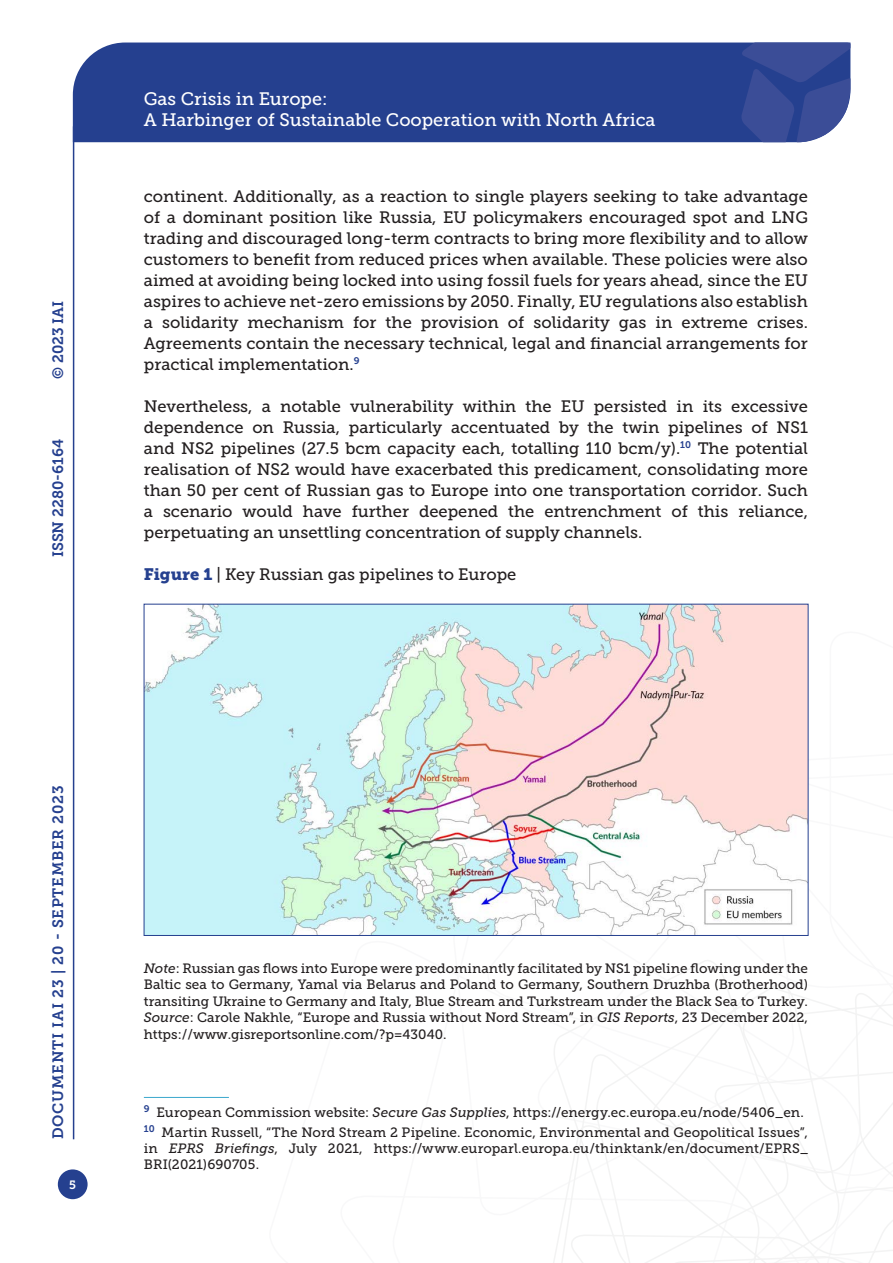
<style>
.page{position:relative;width:893px;height:1263px;background:#fff}
.page>*{position:absolute;margin:0;border:0;box-sizing:border-box;transform-origin:0 0}
.t1{font:18px/21.6px "Museo Slab 500";color:#fff}
.Testo{font:16.5px/21px "Museo Slab 500";color:#231f20;text-align:justify}
.t2{font:15px "Museo Slab 700";letter-spacing:.05em;color:#25408f}
.t3{font:15px "Museo Slab 700";color:#25408f}
.Testo-2{font:13.5px/16.5px "Museo Slab 500";color:#231f20;text-align:justify}
.Nota{font:13.5px/16.2px "Museo Slab 500";letter-spacing:.01em;color:#231f20;text-align:justify}
.t4{font:12px "Museo Slab 700";color:#fff}
.s1{font-family:"Museo Slab 900";color:#25408f}
.s2{font-style:italic}
</style>
<div class="page">
<svg style="left:553px;top:960px;width:340px;height:303px"></svg>
<div style="left:73px;top:43px;width:668px;height:99px;background:#25408f"></div>
<svg style="left:741px;top:43px;width:109px;height:99px"></svg>
<div style="left:58px;top:1169px;width:30px;height:30px;background:#25408f;border-radius:50%"></div>
<hr style="left:73px;top:126px;width:1px;height:1013px;background:#25408f">
<img style="left:146px;top:606px;width:660px;height:328px">
<hr style="left:144px;top:1097px;width:85px;height:1px;background:#39a7cc">
<p class="t2" style="left:50px;top:379px;width:80px;rotate:-90deg">© 2023 IAI</p>
<p class="t3" style="left:50px;top:557px;width:120px;rotate:-90deg">ISSN 2280-6164</p>
<p class="t1" style="left:144px;top:88px;width:513px">Gas Crisis in Europe:<br>A Harbinger of Sustainable Cooperation with North Africa</p>
<p class="Testo" style="left:144px;top:186px;width:666px">continent. Additionally, as a reaction to single players seeking to take advantage of a dominant position like Russia, EU policymakers encouraged spot and LNG trading and discouraged long-term contracts to bring more flexibility and to allow customers to benefit from reduced prices when available. These policies were also aimed at avoiding being locked into using fossil fuels for years ahead, since the EU aspires to achieve net-zero emissions by 2050. Finally, EU regulations also establish a solidarity mechanism for the provision of solidarity gas in extreme crises.<br>Agreements contain the necessary technical, legal and financial arrangements for practical implementation.<sup>9</sup></p>
<p class="Testo" style="left:144px;top:396px;width:666px">Nevertheless, a notable vulnerability within the EU persisted in its excessive dependence on Russia, particularly accentuated by the twin pipelines of NS1 and NS2 pipelines (27.5 bcm capacity each, totalling 110 bcm/y).<sup>10</sup> The potential realisation of NS2 would have exacerbated this predicament, consolidating more than 50 per cent of Russian gas to Europe into one transportation corridor. Such a scenario would have further deepened the entrenchment of this reliance, perpetuating an unsettling concentration of supply channels.</p>
<p class="Testo" style="left:144px;top:564px;width:374px"><span class="s1">Figure 1</span> | Key Russian gas pipelines to Europe</p>
<p class="t2" style="left:50px;top:1139px;width:355px;rotate:-90deg">DOCUMENTI IAI 23 | 20 - SEPTEMBER 2023</p>
<p class="t4" style="left:69px;top:1178px;width:8px">5</p>
<p class="Testo-2" style="left:144px;top:960px;width:666px"><span class="s2">Note</span>: Russian gas flows into Europe were predominantly facilitated by NS1 pipeline flowing under the Baltic sea to Germany, Yamal via Belarus and Poland to Germany, Southern Druzhba (Brotherhood) transiting Ukraine to Germany and Italy, Blue Stream and Turkstream under the Black Sea to Turkey.</p>
<p class="Testo-2" style="left:144px;top:1010px;width:666px"><span class="s2">Source</span>: Carole Nakhle, “Europe and Russia without Nord Stream”, in <span class="s2">GIS Reports</span>, 23 December 2022, https://www.gisreportsonline.com/?p=43040.</p>
<p class="Nota" style="left:144px;top:1104px;width:662px"><sup>9</sup> European Commission website: <span class="s2">Secure Gas Supplies</span>, https://energy.ec.europa.eu/node/5406_en.</p>
<p class="Nota" style="left:144px;top:1124px;width:666px"><sup>10</sup> Martin Russell, “The Nord Stream 2 Pipeline. Economic, Environmental and Geopolitical Issues”, in <span class="s2">EPRS Briefings</span>, July 2021, https://www.europarl.europa.eu/thinktank/en/document/EPRS_ BRI(2021)690705.</p>
</div>
